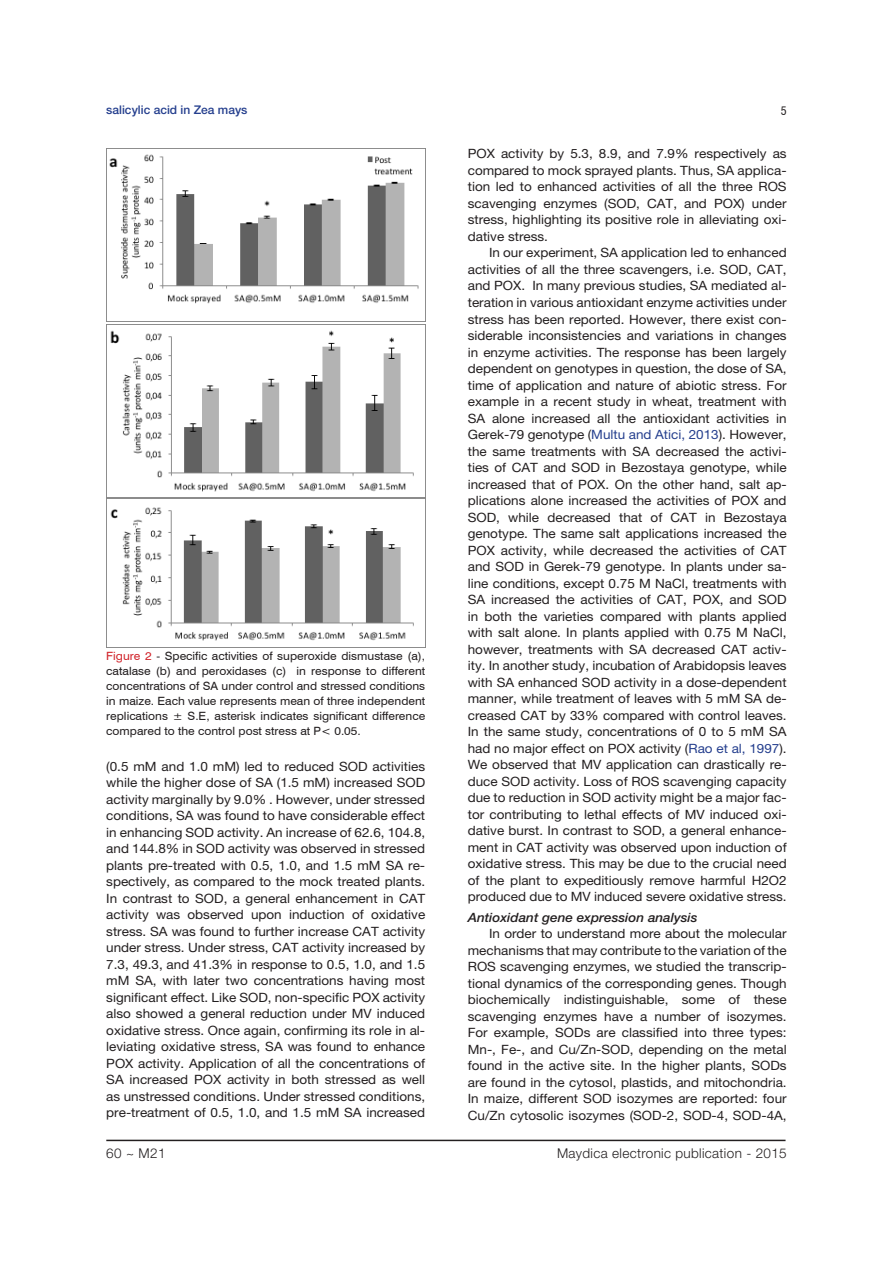
<style>
.page{position:relative;width:893px;height:1263px;background:#fff}
.page>*{position:absolute;margin:0;border:0;box-sizing:border-box;transform-origin:0 0}
.t1{font:300 13.5px "Helvetica Neue LT Pro";letter-spacing:.025em;color:#231f20}
.Paragraph{font:12.9px/16.5px "Helvetica Neue LT Pro";color:#231f20;text-align:justify;scale:1.05 1}
.subtitle{font:italic 500 12.9px "Helvetica Neue LT Pro";color:#231f20;scale:1.05 1}
.t2{font:500 12px "Helvetica Neue LT Pro";color:#253f8e}
.figure1{font:11.4px/15px "Swiss 721 BT";color:#231f20;text-align:justify;scale:1.05 1}
.t3{font:condensed 11.4px "Swiss 721 BT";color:#231f20;scale:1.05 1}
.s1{color:#d1232a}
.s2{color:#253f8e}
</style>
<div class="page">
<hr style="left:106px;top:1140px;width:679px;height:1px;background:#231f20">
<img style="left:106px;top:324px;width:319px;height:173px">
<img style="left:106px;top:499px;width:319px;height:149px">
<img style="left:106px;top:149px;width:319px;height:173px">
<p class="t2" style="left:106px;top:103px;width:143px">salicylic acid in Zea mays</p>
<p class="t3" style="left:781px;top:104px;width:7px">5</p>
<p class="figure1" style="left:106px;top:648px;width:305px"><span class="s1">Figure 2</span> - Specific activities of superoxide dismustase (a), catalase (b) and peroxidases (c) in response to different concentrations of SA under control and stressed conditions in maize. Each value represents mean of three independent replications ± S.E, asterisk indicates significant difference compared to the control post stress at P&lt; 0.05.</p>
<p class="Paragraph" style="left:106px;top:758px;width:305px">(0.5 mM and 1.0 mM) led to reduced SOD activities while the higher dose of SA (1.5 mM) increased SOD activity marginally by 9.0% . However, under stressed conditions, SA was found to have considerable effect in enhancing SOD activity. An increase of 62.6, 104.8, and 144.8% in SOD activity was observed in stressed plants pre-treated with 0.5, 1.0, and 1.5 mM SA re&shy;spectively, as compared to the mock treated plants.<br>In contrast to SOD, a general enhancement in CAT activity was observed upon induction of oxidative stress. SA was found to further increase CAT activity under stress. Under stress, CAT activity increased by 7.3, 49.3, and 41.3% in response to 0.5, 1.0, and 1.5 mM SA, with later two concentrations having most significant effect. Like SOD, non-specific POX activity also showed a general reduction under MV induced oxidative stress. Once again, confirming its role in al&shy;leviating oxidative stress, SA was found to enhance POX activity. Application of all the concentrations of SA increased POX activity in both stressed as well as unstressed conditions. Under stressed conditions, pre-treatment of 0.5, 1.0, and 1.5 mM SA increased</p>
<p class="t1" style="left:106px;top:1145px;width:61px">60 ~ M21</p>
<p class="Paragraph" style="left:468px;top:145px;width:305px">POX activity by 5.3, 8.9, and 7.9% respectively as compared to mock sprayed plants. Thus, SA applica&shy;tion led to enhanced activities of all the three ROS scavenging enzymes (SOD, CAT, and POX) under stress, highlighting its positive role in alleviating oxi&shy;dative stress.</p>
<p class="Paragraph" style="left:468px;top:244px;width:305px;text-indent:21px">In our experiment, SA application led to enhanced activities of all the three scavengers, i.e. SOD, CAT, and POX. In many previous studies, SA mediated al&shy;teration in various antioxidant enzyme activities under stress has been reported. However, there exist con&shy;siderable inconsistencies and variations in changes in enzyme activities. The response has been largely dependent on genotypes in question, the dose of SA, time of application and nature of abiotic stress. For example in a recent study in wheat, treatment with SA alone increased all the antioxidant activities in Gerek-79 genotype (<span class="s2">Multu and Atici, 2013</span>). However, the same treatments with SA decreased the activi&shy;ties of CAT and SOD in Bezostaya genotype, while increased that of POX. On the other hand, salt ap&shy;plications alone increased the activities of POX and SOD, while decreased that of CAT in Bezostaya genotype. The same salt applications increased the POX activity, while decreased the activities of CAT and SOD in Gerek-79 genotype. In plants under sa&shy;line conditions, except 0.75 M NaCl, treatments with SA increased the activities of CAT, POX, and SOD in both the varieties compared with plants applied with salt alone. In plants applied with 0.75 M NaCl, however, treatments with SA decreased CAT activ&shy;ity. In another study, incubation of Arabidopsis leaves with SA enhanced SOD activity in a dose-dependent manner, while treatment of leaves with 5 mM SA de&shy;creased CAT by 33% compared with control leaves.<br>In the same study, concentrations of 0 to 5 mM SA had no major effect on POX activity (<span class="s2">Rao et al, 1997</span>).<br>We observed that MV application can drastically re&shy;duce SOD activity. Loss of ROS scavenging capacity due to reduction in SOD activity might be a major fac&shy;tor contributing to lethal effects of MV induced oxi&shy;dative burst. In contrast to SOD, a general enhance&shy;ment in CAT activity was observed upon induction of oxidative stress. This may be due to the crucial need of the plant to expeditiously remove harmful H2O2 produced due to MV induced severe oxidative stress.</p>
<p class="subtitle" style="left:468px;top:909px;width:220px">Antioxidant gene expression analysis</p>
<p class="Paragraph" style="left:468px;top:925px;width:305px;text-indent:21px">In order to understand more about the molecular mechanisms that may contribute to the variation of the ROS scavenging enzymes, we studied the transcrip&shy;tional dynamics of the corresponding genes. Though biochemically indistinguishable, some of these scavenging enzymes have a number of isozymes.<br>For example, SODs are classified into three types:<br>Mn-, Fe-, and Cu/Zn-SOD, depending on the metal found in the active site. In the higher plants, SODs are found in the cytosol, plastids, and mitochondria.<br>In maize, different SOD isozymes are reported: four Cu/Zn cytosolic isozymes (SOD-2, SOD-4, SOD-4A,</p>
<p class="t1" style="left:557px;top:1145px;width:231px">Maydica electronic publication - 2015</p>
</div>
